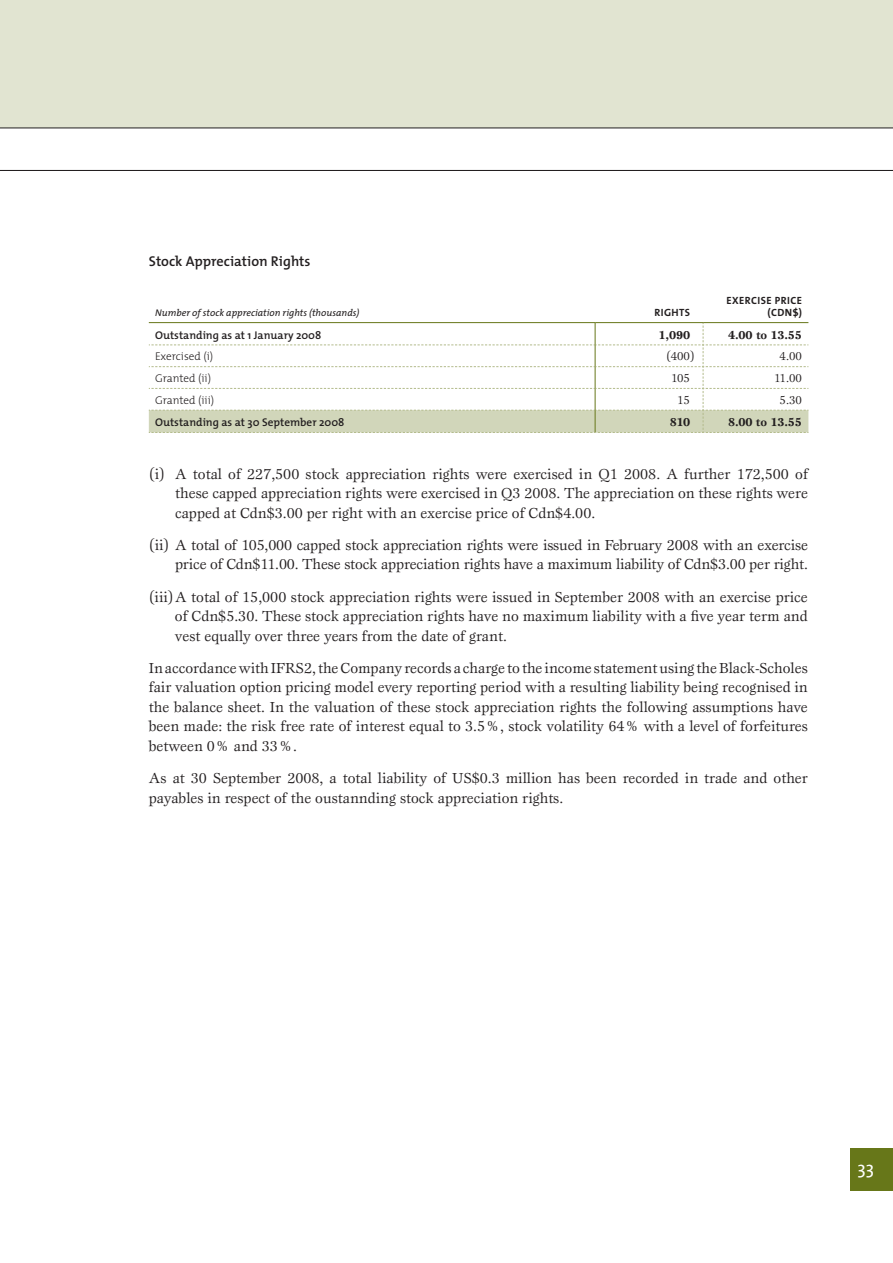
<style>
.page{position:relative;width:893px;height:1263px;background:#fff}
.page>*{position:absolute;margin:0;border:0;box-sizing:border-box;transform-origin:0 0}
.t1{font:18px "The Mix";color:#fff}
.t2{font:15px/19.5px "Esprit";color:#231f20;text-align:justify}
.t3{font:600 14.25px "The Mix";color:#231f20}
.t4{font:700 12px "Esprit";letter-spacing:-.01em;color:#231f20}
.t5{font:12px "Esprit";color:#231f20}
.t6{font:600 11.25px "The Mix";color:#231f20}
.t7{font:300 11.25px "The Mix";color:#231f20}
.t8{font:10.5px/12px "The Mix Bold Caps";letter-spacing:.04em;color:#231f20;text-align:right}
.t9{font:italic 9.75px "The Mix";color:#231f20}
</style>
<div class="page">
<div style="left:0;top:0;width:893px;height:128px;background:#e1e4d1"></div>
<div style="left:850px;top:1148px;width:43px;height:43px;background:#677719"></div>
<hr style="left:0;top:128px;width:893px;height:1px;background:#231f20">
<hr style="left:0;top:170px;width:893px;height:1px;background:#231f20">
<hr style="left:149px;top:322px;width:446px;height:1px;background:#677719">
<hr style="left:595px;top:322px;width:108px;height:1px;background:#677719">
<hr style="left:703px;top:322px;width:105px;height:1px;background:#677719">
<svg style="left:149px;top:323px;width:659px;height:110px"></svg>
<p class="t3" style="left:149px;top:249px;width:163px">Stock Appreciation Rights</p>
<p class="t9" style="left:155px;top:305px;width:206px">Number of stock appreciation rights (thousands)</p>
<p class="t8" style="left:654px;top:306px;width:37px">RIGHTS</p>
<p class="t8" style="left:727px;top:294px;width:77px">EXERCISE PRICE (CDN$)</p>
<p class="t6" style="left:155px;top:325px;width:168px">Outstanding as at 1 January 2008</p>
<p class="t4" style="left:659px;top:327px;width:33px">1,090</p>
<p class="t4" style="left:728px;top:327px;width:75px">4.00 to 13.55</p>
<p class="t7" style="left:155px;top:347px;width:60px">Exercised (i)</p>
<p class="t5" style="left:666px;top:349px;width:30px">(400)</p>
<p class="t5" style="left:780px;top:349px;width:24px">4.00</p>
<p class="t7" style="left:155px;top:369px;width:57px">Granted (ii)</p>
<p class="t5" style="left:671px;top:371px;width:20px">105</p>
<p class="t5" style="left:774px;top:371px;width:30px">11.00</p>
<p class="t7" style="left:155px;top:391px;width:61px">Granted (iii)</p>
<p class="t5" style="left:677px;top:392px;width:14px">15</p>
<p class="t5" style="left:780px;top:392px;width:24px">5.30</p>
<p class="t6" style="left:155px;top:413px;width:191px">Outstanding as at 30 September 2008</p>
<p class="t4" style="left:670px;top:414px;width:22px">810</p>
<p class="t4" style="left:728px;top:414px;width:75px">8.00 to 13.55</p>
<p class="t2" style="left:175px;top:464px;width:634px;text-indent:-26px">(i) A total of 227,500 stock appreciation rights were exercised in Q1 2008. A further 172,500 of these capped appreciation rights were exercised in Q3 2008. The appreciation on these rights were capped at Cdn$3.00 per right with an exercise price of Cdn$4.00.</p>
<p class="t2" style="left:149px;top:535px;width:661px;text-align:right">(ii) A total of 105,000 capped stock appreciation rights were issued in February 2008 with an exercise price of Cdn$11.00. These stock appreciation rights have a maximum liability of Cdn$3.00 per right.</p>
<p class="t2" style="left:175px;top:587px;width:634px;text-indent:-26px">(iii) A total of 15,000 stock appreciation rights were issued in September 2008 with an exercise price of Cdn$5.30. These stock appreciation rights have no maximum liability with a five year term and vest equally over three years from the date of grant.</p>
<p class="t2" style="left:149px;top:658px;width:661px">InaccordancewithIFRS2,theCompany records a charge to the income statementusing theBlack-Scholes fair valuation option pricing model every reporting period with a resulting liability being recognised in the balance sheet. In the valuation of these stock appreciation rights the following assumptions have been made: the risk free rate of interest equal to 3.5%, stock volatility 64% with a level of forfeitures between 0% and 33%.</p>
<p class="t2" style="left:149px;top:768px;width:661px">As at 30 September 2008, a total liability of US$0.3 million has been recorded in trade and other payables in respect of the oustannding stock appreciation rights.</p>
<p class="t1" style="left:858px;top:1153px;width:18px">33</p>
</div>
